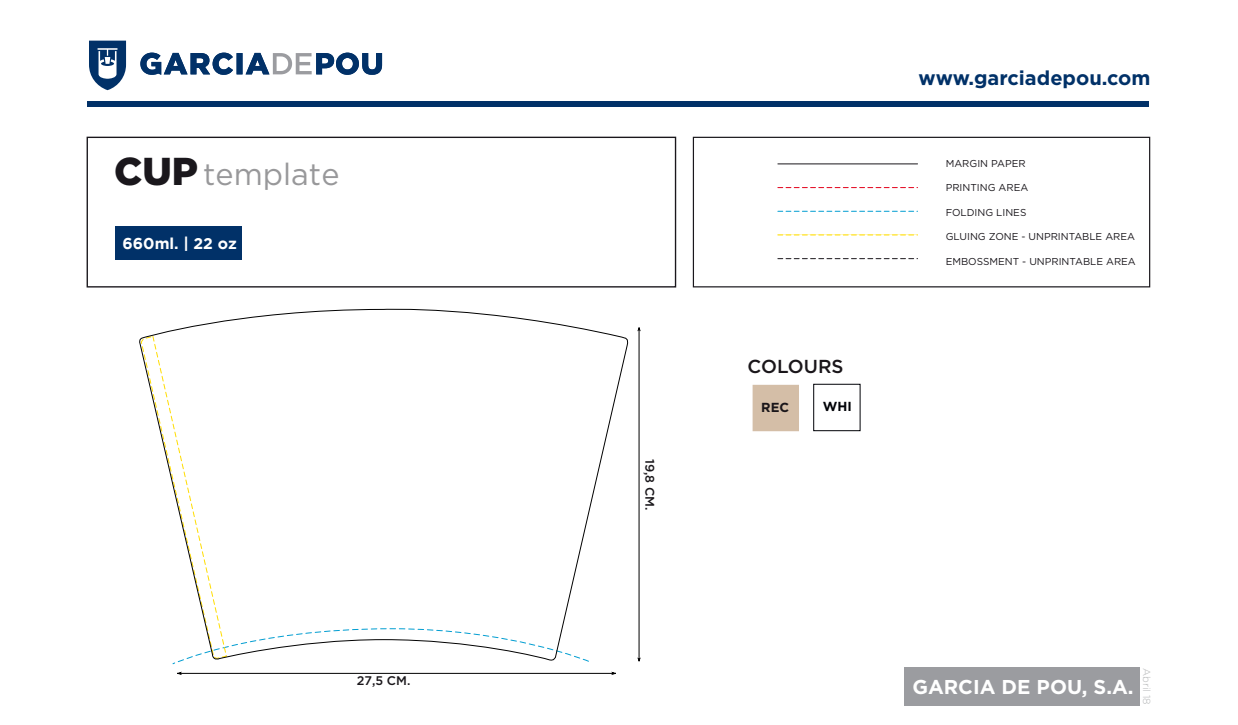
<style>
.page{position:relative;width:1238px;height:725px;background:#fff}
.page>*{position:absolute;margin:0;border:0;box-sizing:border-box;transform-origin:0 0}
.t1{font:30.62px "Gotham";color:#98989a}
.t2{font:700 20px "Gotham";color:#013168}
.t3{font:700 20px "Gotham";color:#fff}
.t4{font:500 18.75px "Gotham";color:#1a161a}
.t5{font:700 15.62px "Gotham";color:#fff}
.t6{font:700 13.06px "Gotham";color:#1a161a}
.t7{font:700 13.06px "Gotham";color:#010207}
.t8{font:500 12.5px "Gotham";letter-spacing:.005em;color:#1a171b}
.t9{font:300 10.25px "Gotham";color:#b4b6b7}
.t10{font:10px "Gotham";color:#1a171c}
.s1{font-weight:900;font-size:38.81px;color:#1a171c}
</style>
<div class="page">
<div style="left:87px;top:137px;width:589px;height:150px;border:1px solid #1a171c"></div>
<div style="left:693px;top:137px;width:457px;height:150px;border:1px solid #1a171c"></div>
<hr style="left:778px;top:163px;width:139px;height:1px;background:#1a171c">
<svg style="left:778px;top:258px;width:139px;height:1px"></svg>
<svg style="left:778px;top:187px;width:139px;height:1px"></svg>
<svg style="left:778px;top:211px;width:139px;height:1px"></svg>
<svg style="left:778px;top:234px;width:139px;height:1px"></svg>
<div style="left:116px;top:226px;width:126px;height:34px;background:#013168"></div>
<div style="left:904px;top:667px;width:235px;height:38px;background:#9b9ca0"></div>
<div style="left:87px;top:102px;width:1062px;height:5px;background:#013168"></div>
<svg style="left:89px;top:41px;width:37px;height:49px"></svg>
<svg style="left:140px;top:53px;width:242px;height:22px"></svg>
<div style="left:752px;top:385px;width:47px;height:46px;background:#d4bea7"></div>
<svg style="left:813px;top:383px;width:47px;height:48px"></svg>
<hr style="left:180px;top:673px;width:433px;height:1px;background:#000">
<svg style="left:609px;top:671px;width:7px;height:4px"></svg>
<svg style="left:177px;top:671px;width:7px;height:4px"></svg>
<hr style="left:639px;top:329px;width:1px;height:330px;background:#000">
<svg style="left:637px;top:327px;width:4px;height:5px"></svg>
<svg style="left:637px;top:656px;width:4px;height:6px"></svg>
<svg style="left:139px;top:308px;width:490px;height:353px"></svg>
<h2 class="t2" style="left:918px;top:65px;width:233px">www.garciadepou.com</h2>
<h1 class="t1" style="left:114px;top:155px;width:227px"><span class="s1">CUP</span> template</h1>
<p class="t10" style="left:945px;top:157px;width:81px">MARGIN PAPER</p>
<p class="t10" style="left:945px;top:181px;width:84px">PRINTING AREA</p>
<p class="t10" style="left:945px;top:206px;width:82px">FOLDING LINES</p>
<p class="t10" style="left:945px;top:230px;width:191px">GLUING ZONE - UNPRINTABLE AREA</p>
<h3 class="t5" style="left:123px;top:234px;width:116px">660ml. | 22 oz</h3>
<p class="t8" style="left:357px;top:672px;width:55px">27,5 CM.</p>
<p class="t8" style="left:658px;top:458px;width:53px;rotate:90deg">19,8 CM.</p>
<h3 class="t4" style="left:747px;top:354px;width:97px">COLOURS</h3>
<h3 class="t6" style="left:761px;top:398px;width:29px">REC</h3>
<h3 class="t7" style="left:823px;top:398px;width:31px">WHI</h3>
<p class="t10" style="left:945px;top:254px;width:192px">EMBOSSMENT - UNPRINTABLE AREA</p>
<h2 class="t3" style="left:912px;top:673px;width:223px">GARCIA DE POU, S.A.</h2>
<p class="t9" style="left:1153px;top:667px;width:38px;rotate:90deg">Abril 18</p>
</div>
